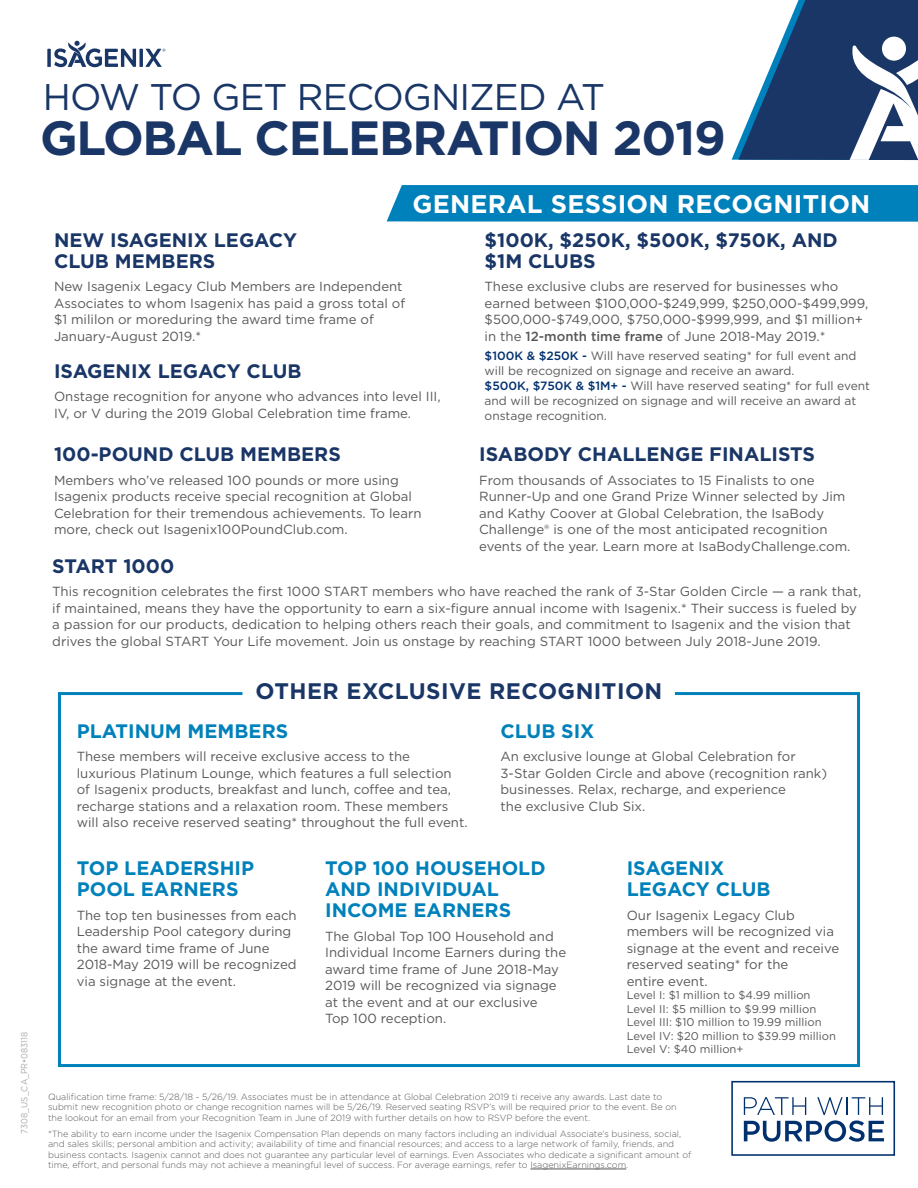
<style>
.page{position:relative;width:918px;height:1188px;background:#fff}
.page>*{position:absolute;margin:0;border:0;box-sizing:border-box;transform-origin:0 0}
.t1{font:700 48px "Gotham";letter-spacing:-.025em;color:#193667}
.t2{font:37.05px "Gotham";letter-spacing:-.025em;color:#193667}
._2015-Awards_Info{font:700 25.5px "Gotham";letter-spacing:.01em;color:#fff}
._2015-Awards_Info-2{font:700 22.5px "Gotham";letter-spacing:.02em;color:#193667}
._2015-Awards_Info-3{font:700 19.5px/21px "Gotham";color:#0081bb}
._2015-Awards_Info-4{font:700 19.5px/21px "Gotham";color:#193667}
._2015-Awards-Title{font:700 19.5px/21px "Gotham";color:#193667}
._2015-Awards_Info-5{font:13.2px/16.5px "Gotham";color:#57585a}
._2015-Awards_Info-6{font:12px/15px "Gotham";color:#57585a}
._2015-Awards_Info-7{font:11.25px "Gotham";color:#57585a}
.Names{font:300 9px/10.5px "Gotham";color:#57585a}
.Names-2{font:9px "Gotham";letter-spacing:.01em;color:#a8a9ad;scale:.9 1}
.s1{font-weight:500}
.s2{font-weight:500;color:#00306d}
</style>
<div class="page">
<svg style="left:47px;top:41px;width:118px;height:26px"></svg>
<svg style="left:731px;top:1080px;width:165px;height:76px"></svg>
<svg style="left:732px;top:0;width:186px;height:161px"></svg>
<div style="left:387px;top:185px;width:531px;height:37px;background:#0081bb"></div>
<svg style="left:58px;top:692px;width:802px;height:375px"></svg>
<hr style="left:530px;top:1169px;width:96px;height:1px;background:#57585a">
<p class="t2" style="left:43px;top:73px;width:564px">HOW TO GET RECOGNIZED AT</p>
<p class="t1" style="left:40px;top:106px;width:688px">GLOBAL CELEBRATION 2019</p>
<p class="Names-2" style="left:19px;top:1134px;width:115px;rotate:-90deg">7308_US_CA_PR•083118</p>
<p class="_2015-Awards_Info" style="left:413px;top:187px;width:459px">GENERAL SESSION RECOGNITION</p>
<p class="_2015-Awards_Info-4" style="left:54px;top:229px;width:245px">NEW ISAGENIX LEGACY<br>CLUB MEMBERS</p>
<p class="_2015-Awards_Info-5" style="left:54px;top:278px;width:353px">New Isagenix Legacy Club Members are Independent Associates to whom Isagenix has paid a gross total of $1 mililon or moreduring the award time frame of January-August 2019.*</p>
<p class="_2015-Awards_Info-4" style="left:54px;top:361px;width:249px">ISAGENIX LEGACY CLUB</p>
<p class="_2015-Awards_Info-5" style="left:54px;top:388px;width:388px">Onstage recognition for anyone who advances into level III,<br>IV, or V during the 2019 Global Celebration time frame.</p>
<p class="_2015-Awards_Info-4" style="left:54px;top:444px;width:288px">100-POUND CLUB MEMBERS</p>
<p class="_2015-Awards_Info-5" style="left:54px;top:472px;width:369px">Members who’ve released 100 pounds or more using Isagenix products receive special recognition at Global Celebration for their tremendous achievements. To learn more, check out Isagenix100PoundClub.com.</p>
<p class="_2015-Awards-Title" style="left:485px;top:229px;width:355px">$100K, $250K, $500K, $750K, AND $1M CLUBS</p>
<p class="_2015-Awards_Info-5" style="left:485px;top:278px;width:385px">These exclusive clubs are reserved for businesses who earned between $100,000-$249,999, $250,000-$499,999, $500,000-$749,000, $750,000-$999,999, and $1 million+ in the <span class="s1">12-month time frame</span> of June 2018-May 2019.*</p>
<p class="_2015-Awards_Info-6" style="left:485px;top:348px;width:387px"><span class="s2">$100K &amp; $250K -</span> Will have reserved seating* for full event and will be recognized on signage and receive an award.<br><span class="s2">$500K, $750K &amp; $1M+ -</span> Will have reserved seating* for full event and will be recognized on signage and will receive an award at onstage recognition.</p>
<p class="_2015-Awards_Info-4" style="left:479px;top:444px;width:337px">ISABODY CHALLENGE FINALISTS</p>
<p class="_2015-Awards_Info-5" style="left:479px;top:472px;width:373px">From thousands of Associates to 15 Finalists to one Runner-Up and one Grand Prize Winner selected by Jim and Kathy Coover at Global Celebration, the IsaBody Challenge® is one of the most anticipated recognition events of the year. Learn more at IsaBodyChallenge.com.</p>
<p class="_2015-Awards_Info-4" style="left:52px;top:556px;width:123px">START 1000</p>
<p class="_2015-Awards_Info-5" style="left:52px;top:583px;width:810px">This recognition celebrates the first 1000 START members who have reached the rank of 3-Star Golden Circle — a rank that, if maintained, means they have the opportunity to earn a six-figure annual income with Isagenix.* Their success is fueled by a passion for our products, dedication to helping others reach their goals, and commitment to Isagenix and the vision that drives the global START Your Life movement. Join us onstage by reaching START 1000 between July 2018-June 2019.</p>
<p class="_2015-Awards_Info-2" style="left:256px;top:676px;width:408px">OTHER EXCLUSIVE RECOGNITION</p>
<p class="_2015-Awards_Info-3" style="left:77px;top:721px;width:213px">PLATINUM MEMBERS</p>
<p class="_2015-Awards_Info-5" style="left:77px;top:748px;width:392px">These members will receive exclusive access to the luxurious Platinum Lounge, which features a full selection of Isagenix products, breakfast and lunch, coffee and tea, recharge stations and a relaxation room. These members will also receive reserved seating* throughout the full event.</p>
<p class="_2015-Awards_Info-3" style="left:501px;top:721px;width:96px">CLUB SIX</p>
<p class="_2015-Awards_Info-5" style="left:501px;top:748px;width:328px">An exclusive lounge at Global Celebration for 3-Star Golden Circle and above (recognition rank) businesses. Relax, recharge, and experience<br>the exclusive Club Six.</p>
<p class="_2015-Awards_Info-3" style="left:77px;top:858px;width:179px">TOP LEADERSHIP<br>POOL EARNERS</p>
<p class="_2015-Awards_Info-5" style="left:77px;top:906px;width:221px">The top ten businesses from each<br>Leadership Pool category during the award time frame of June<br>2018-May 2019 will be recognized via signage at the event.</p>
<p class="_2015-Awards_Info-3" style="left:325px;top:858px;width:222px">TOP 100 HOUSEHOLD<br>AND INDIVIDUAL<br>INCOME EARNERS</p>
<p class="_2015-Awards_Info-5" style="left:325px;top:927px;width:243px">The Global Top 100 Household and<br>Individual Income Earners during the award time frame of June 2018-May<br>2019 will be recognized via signage at the event and at our exclusive<br>Top 100 reception.</p>
<p class="_2015-Awards_Info-3" style="left:627px;top:858px;width:145px">ISAGENIX<br>LEGACY CLUB</p>
<p class="_2015-Awards_Info-5" style="left:627px;top:906px;width:214px">Our Isagenix Legacy Club members will be recognized via signage at the event and receive reserved seating* for the<br>entire event.</p>
<p class="_2015-Awards_Info-7" style="left:627px;top:988px;width:185px">Level I: $1 million to $4.99 million</p>
<p class="_2015-Awards_Info-7" style="left:627px;top:1001px;width:191px">Level II: $5 million to $9.99 million</p>
<p class="_2015-Awards_Info-7" style="left:627px;top:1015px;width:196px">Level III: $10 million to 19.99 million</p>
<p class="_2015-Awards_Info-7" style="left:627px;top:1028px;width:211px">Level IV: $20 million to $39.99 million</p>
<p class="_2015-Awards_Info-7" style="left:627px;top:1042px;width:118px">Level V: $40 million+</p>
<p class="Names" style="left:48px;top:1091px;width:630px">Qualification time frame: 5/28/18 - 5/26/19. Associates must be in attendance at Global Celebration 2019 ti receive any awards. Last date to submit new recognition photo or change recognition names will be 5/26/19. Reserved seating RSVP’s will be required prior to the event. Be on the lookout for an email from your Recognition Team in June of 2019 with further details on how to RSVP before the event.</p>
<p class="Names" style="left:48px;top:1128px;width:645px">*The ability to earn income under the Isagenix Compensation Plan depends on many factors including an individual Associate’s business, social, and sales skills; personal ambition and activity; availability of time and financial resources; and access to a large network of family, friends, and business contacts. Isagenix cannot and does not guarantee any particular level of earnings. Even Associates who dedicate a significant amount of time, effort, and personal funds may not achieve a meaningful level of success. For average earnings, refer to IsagenixEarnings.com.</p>
</div>
